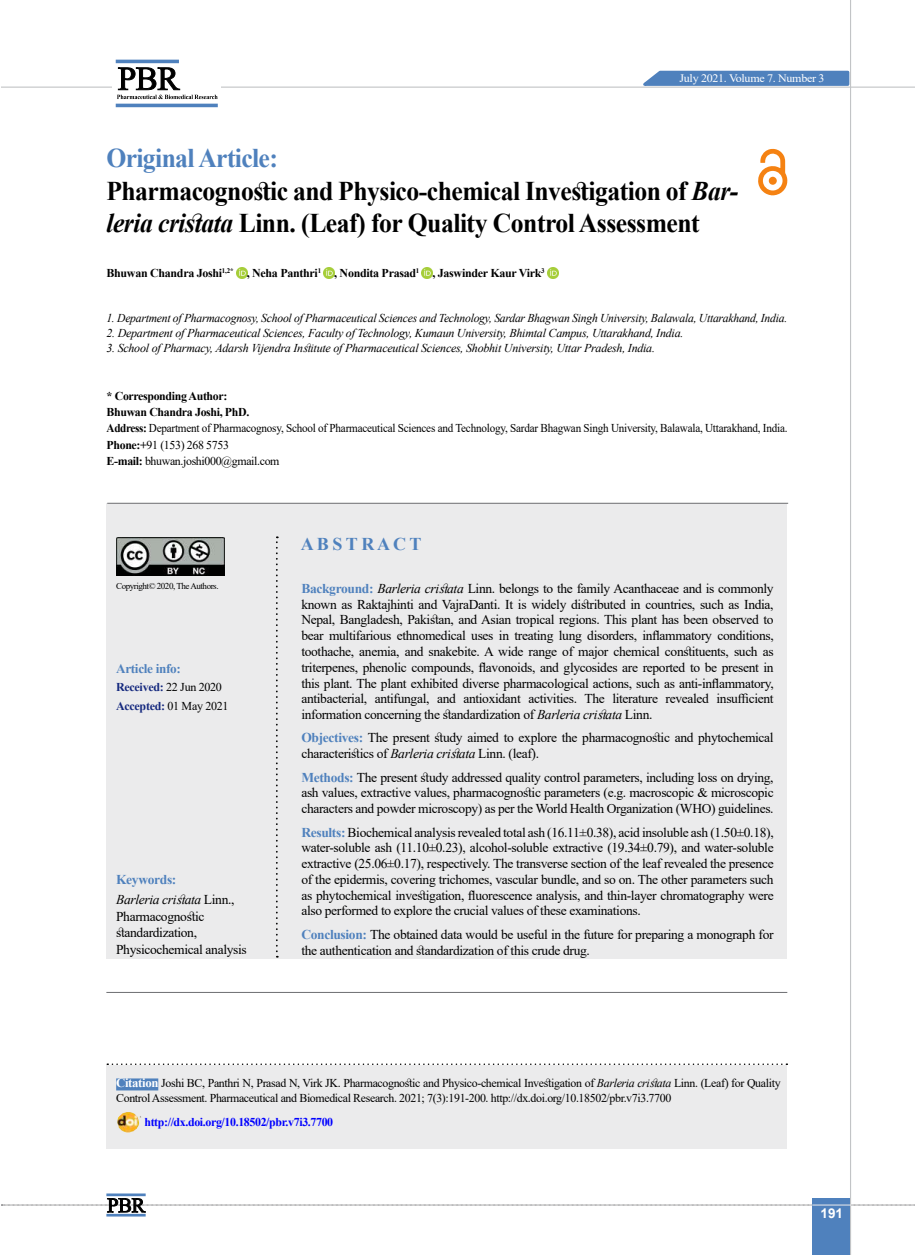
<style>
.page{position:relative;width:915px;height:1255px;background:#fff}
.page>*{position:absolute;margin:0;border:0;box-sizing:border-box;transform-origin:0 0}
.t1{font:700 27px/32.4px "Times New Roman";letter-spacing:-.02em;color:#000;scale:.95 1}
.t2{font:700 18px "Times New Roman";color:#4f81bd}
.t3{font:13.5px/15.8px "Times New Roman";letter-spacing:-.025em;color:#000;text-align:justify}
.t4{font:italic 13.5px/20.4px "Times New Roman";letter-spacing:-.025em;color:#000}
.t5{font:700 13.5px "Arial";color:#fff}
.t6{font:700 13.2px "Times New Roman";letter-spacing:-.025em;color:#4f81bd}
.t7{font:italic 12px "Times New Roman";letter-spacing:-.02em;color:#000}
.t8{font:12px/15px "Times New Roman";letter-spacing:-.03em;color:#000}
.t9{font:12px/16.2px "Times New Roman";letter-spacing:-.03em;color:#000;scale:.93 1}
.t10{font:700 12px "Times New Roman";letter-spacing:-.025em;color:#000}
.t11{font:700 12px "Times New Roman";letter-spacing:-.03em;color:#00f}
.t12{font:700 12px/18.3px "Times New Roman";letter-spacing:-.025em;color:#14287e}
.t13{font:11.4px "Times New Roman";letter-spacing:-.025em;color:#fff;scale:1.05 1}
.t14{font:9px "Times New Roman";letter-spacing:-.05em;color:#000}
.s1{color:#4f81bd}
.s2{font-style:italic}
.s3{font-weight:700}
.s4{font-weight:400;color:#000}
.s5{font-weight:700;font-style:normal;color:#4f81bd}
.s6{font-style:normal}
.s7{font-weight:700;color:#4f81bd}
.s8{font-weight:700;font-size:12.75px;color:#fff}
</style>
<div class="page">
<div style="left:812px;top:1198px;width:38px;height:56px;background:#4f81bd"></div>
<hr style="left:849px;top:0;width:1px;height:1254px;background:#c2c4c6">
<hr style="left:1px;top:87px;width:913px;height:1px;background:#c2c4c6">
<svg style="left:635px;top:69px;width:215px;height:18px;background:#749bca"></svg>
<svg style="left:1px;top:1197px;width:914px;height:15px"></svg>
<hr style="left:106px;top:1193px;width:40px;height:3px;background:#4f81bd">
<hr style="left:106px;top:1213px;width:40px;height:3px;background:#4f81bd">
<div style="left:112px;top:56px;width:108px;height:49px;background:linear-gradient(to right,#fff,#fff)"></div>
<hr style="left:116px;top:60px;width:63px;height:3px;background:#4f81bd">
<hr style="left:116px;top:104px;width:102px;height:3px;background:#4f81bd">
<svg style="left:117px;top:67px;width:100px;height:32px"></svg>
<div style="left:106px;top:502px;width:681px;height:456px;background:#ebebec"></div>
<svg style="left:236px;top:268px;width:11px;height:11px"></svg>
<svg style="left:323px;top:268px;width:11px;height:11px"></svg>
<svg style="left:422px;top:268px;width:10px;height:11px"></svg>
<svg style="left:547px;top:268px;width:11px;height:11px"></svg>
<svg style="left:276px;top:536px;width:2px;height:421px"></svg>
<hr style="left:107px;top:503px;width:680px;height:1px;background:#6d6e71">
<hr style="left:106px;top:992px;width:681px;height:1px;background:#6d6e71">
<img style="left:116px;top:537px;width:108px;height:38px">
<div style="left:106px;top:1065px;width:680px;height:83px;background:#ebebec"></div>
<div style="left:116px;top:1078px;width:42px;height:12px;background:#4f81bd"></div>
<img style="left:117px;top:1112px;width:24px;height:20px">
<svg style="left:758px;top:149px;width:29px;height:46px"></svg>
<div style="left:768px;top:177px;width:8px;height:8px;background:#f58212;border-radius:50%"></div>
<svg style="left:107px;top:1063px;width:680px;height:1px"></svg>
<p class="t13" style="left:679px;top:70px;width:139px">July 2021. Volume 7. Number 3</p>
<h1 class="t1" style="left:106px;top:141px;width:666px"><span class="s1">Original Article:<br></span>Pharmacognostic and Physico-chemical Investigation of <span class="s2">Bar&shy;leria cristata</span> Linn. (Leaf) for Quality Control Assessment</h1>
<p class="t10" style="left:106px;top:264px;width:439px">Bhuwan Chandra Joshi<sup>1,2*</sup> , Neha Panthri<sup>1</sup> , Nondita Prasad<sup>1</sup> , Jaswinder Kaur Virk<sup>3</sup></p>
<p class="t7" style="left:106px;top:309px;width:682px">1. Department of Pharmacognosy, School of Pharmaceutical Sciences and Technology, Sardar Bhagwan Singh University, Balawala, Uttarakhand, India.</p>
<p class="t7" style="left:106px;top:324px;width:578px">2. Department of Pharmaceutical Sciences, Faculty of Technology, Kumaun University, Bhimtal Campus, Uttarakhand, India.</p>
<p class="t7" style="left:106px;top:339px;width:550px">3. School of Pharmacy, Adarsh Vijendra Institute of Pharmaceutical Sciences, Shobhit University, Uttar Pradesh, India.</p>
<p class="t9" style="left:107px;top:387px;width:733px"><span class="s3">* Corresponding Author:<br>Bhuwan Chandra Joshi, PhD.<br>Address:</span> Department of Pharmacognosy, School of Pharmaceutical Sciences and Technology, Sardar Bhagwan Singh University, Balawala, Uttarakhand, India.<br><span class="s3">Phone:+</span>91 (153) 268 5753<br><span class="s3">E-mail:</span> bhuwan.joshi000@gmail.com</p>
<p class="t14" style="left:116px;top:580px;width:104px">Copyright© 2020, The Authors.</p>
<p class="t6" style="left:116px;top:659px;width:66px">Article info:</p>
<p class="t12" style="left:116px;top:678px;width:114px">Received: <span class="s4">22 Jun 2020<br></span>Accepted: <span class="s4">01 May 2021</span></p>
<p class="t4" style="left:116px;top:868px;width:120px"><span class="s5">Keywords:<br></span>Barleria cristata <span class="s6">Linn.,</span></p>
<p class="t3" style="left:116px;top:907px;width:132px;line-height:16.5px;text-align:left">Pharmacognostic standardization,<br>Physicochemical analysis</p>
<h2 class="t2" style="left:301px;top:531px;width:122px">A B S T R A C T</h2>
<p class="t3" style="left:301px;top:580px;width:473px"><span class="s7">Background:</span> <span class="s2">Barleria cristata</span> Linn. belongs to the family Acanthaceae and is commonly known as Raktajhinti and VajraDanti. It is widely distributed in countries, such as India, Nepal, Bangladesh, Pakistan, and Asian tropical regions. This plant has been observed to bear multifarious ethnomedical uses in treating lung disorders, inflammatory conditions, toothache, anemia, and snakebite. A wide range of major chemical constituents, such as triterpenes, phenolic compounds, flavonoids, and glycosides are reported to be present in this plant. The plant exhibited diverse pharmacological actions, such as anti-inflammatory, antibacterial, antifungal, and antioxidant activities. The literature revealed insufficient information concerning the standardization of <span class="s2">Barleria cristata</span> Linn.</p>
<p class="t3" style="left:301px;top:729px;width:473px"><span class="s7">Objectives:</span> The present study aimed to explore the pharmacognostic and phytochemical characteristics of <span class="s2">Barleria cristata</span> Linn. (leaf).</p>
<p class="t3" style="left:301px;top:768px;width:473px"><span class="s7">Methods:</span> The present study addressed quality control parameters, including loss on drying, ash values, extractive values, pharmacognostic parameters (e.g. macroscopic &amp; microscopic characters and powder microscopy) as per the World Health Organization (WHO) guidelines.</p>
<p class="t3" style="left:301px;top:823px;width:473px"><span class="s7">Results:</span> Biochemical analysis revealed total ash (16.11±0.38), acid insoluble ash (1.50±0.18), water-soluble ash (11.10±0.23), alcohol-soluble extractive (19.34±0.79), and water-soluble extractive (25.06±0.17), respectively. The transverse section of the leaf revealed the presence of the epidermis, covering trichomes, vascular bundle, and so on. The other parameters such as phytochemical investigation, fluorescence analysis, and thin-layer chromatography were also performed to explore the crucial values of these examinations.</p>
<p class="t3" style="left:301px;top:926px;width:473px"><span class="s7">Conclusion:</span> The obtained data would be useful in the future for preparing a monograph for the authentication and standardization of this crude drug.</p>
<p class="t8" style="left:116px;top:1075px;width:665px"><span class="s8">Citation</span> Joshi BC, Panthri N, Prasad N, Virk JK. Pharmacognostic and Physico-chemical Investigation of <span class="s2">Barleria cristata</span> Linn. (Leaf) for Quality<br>Control Assessment. Pharmaceutical and Biomedical Research. 2021; 7(3):191-200. http://dx.doi.org/10.18502/pbr.v7i3.7700</p>
<p class="t11" style="left:144px;top:1113px;width:190px">http://dx.doi.org/10.18502/pbr.v7i3.7700</p>
<p class="t5" style="left:820px;top:1203px;width:24px">191</p>
</div>
